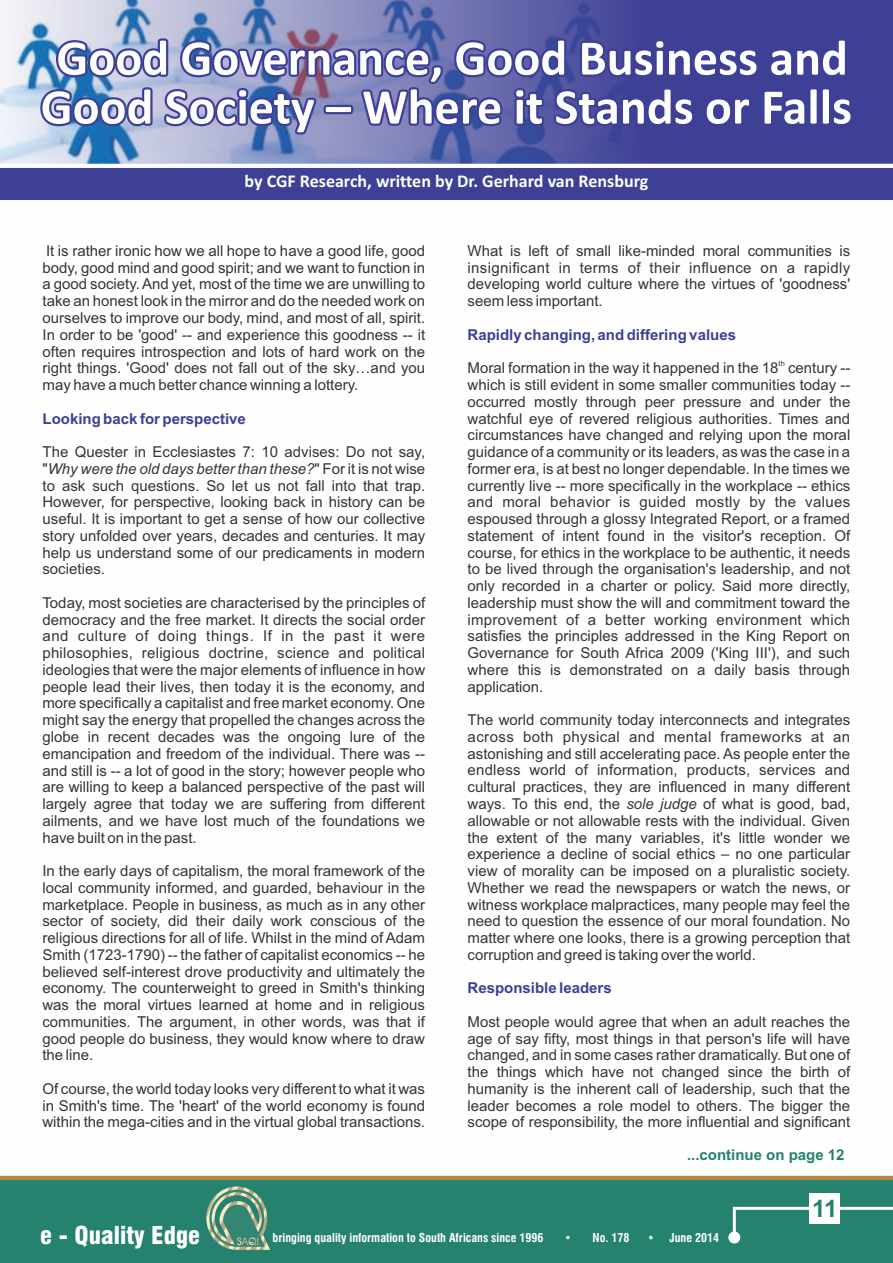
<style>
.page{position:relative;width:893px;height:1263px;background:#fff}
.page>*{position:absolute;margin:0;border:0;box-sizing:border-box;transform-origin:0 0}
.t1{font:700 50.1px/48.9px "Calibri";color:#fefefe;text-align:center}
.t2{font:900 condensed 24px "Swiss 721 BT";color:#fefefe}
.t3{font:700 24px "Arial";color:#25826e}
.t4{font:700 18px "Calibri";color:#fefefe}
.t5{font:15px/16.8px "Arial";color:#373435;text-align:justify}
.t6{font:700 15px "Arial";color:#3e4095}
.t7{font:700 15px "Arial";color:#23826e}
.t8{font:700 condensed 12px "Swiss 721 BT";color:#fefefe}
.t9{font:7.5px "Arial";color:#373435}
.s1{font-style:italic}
</style>
<div class="page">
<div style="left:0;top:1180px;width:893px;height:83px;background:#25826e"></div>
<svg style="left:206px;top:1186px;width:64px;height:64px;background:#649b81"></svg>
<hr style="left:0;top:1176px;width:893px;height:4px;background:#b28645">
<svg style="left:728px;top:1207px;width:165px;height:36px;background:#3a8e7c"></svg>
<div style="left:809px;top:1193px;width:31px;height:31px;background:#fefefe"></div>
<div style="left:0;top:0;width:893px;height:191px;background:#3e4095"></div>
<img style="left:0;top:0;width:699px;height:164px">
<div style="left:0;top:166px;width:893px;height:34px;background:#3e4095"></div>
<hr style="left:0;top:164px;width:893px;height:4px;background:#fefefe">
<h1 class="t1" style="left:41px;top:38px;width:813px">Good Governance, Good Business and<br>Good Society – Where it Stands or Falls</h1>
<p class="t4" style="left:245px;top:174px;width:405px">by CGF Research, written by Dr. Gerhard van Rensburg</p>
<p class="t5" style="left:43px;top:244px;width:384px">It is rather ironic how we all hope to have a good life, good body, good mind and good spirit; and we want to function in a good society. And yet, most of the time we are unwilling to take an honest look in the mirror and do the needed work on ourselves to improve our body, mind, and most of all, spirit.<br>In order to be 'good' -- and experience this goodness -- it often requires introspection and lots of hard work on the right things. 'Good' does not fall out of the sky…and you may have a much better chance winning a lottery.</p>
<p class="t6" style="left:43px;top:413px;width:205px">Looking back for perspective</p>
<p class="t5" style="left:42px;top:445px;width:384px">The Quester in Ecclesiastes 7: 10 advises: Do not say, "<span class="s1">Why were the old days better than these?</span>" For it is not wise to ask such questions. So let us not fall into that trap.<br>However, for perspective, looking back in history can be useful. It is important to get a sense of how our collective story unfolded over years, decades and centuries. It may help us understand some of our predicaments in modern societies.</p>
<p class="t5" style="left:42px;top:596px;width:384px">Today, most societies are characterised by the principles of democracy and the free market. It directs the social order and culture of doing things. If in the past it were philosophies, religious doctrine, science and political ideologies that were the major elements of influence in how people lead their lives, then today it is the economy, and more specifically a capitalist and free market economy. One might say the energy that propelled the changes across the globe in recent decades was the ongoing lure of the emancipation and freedom of the individual. There was -- and still is -- a lot of good in the story; however people who are willing to keep a balanced perspective of the past will largely agree that today we are suffering from different ailments, and we have lost much of the foundations we have built on in the past.</p>
<p class="t5" style="left:42px;top:864px;width:384px">In the early days of capitalism, the moral framework of the local community informed, and guarded, behaviour in the marketplace. People in business, as much as in any other sector of society, did their daily work conscious of the religious directions for all of life. Whilst in the mind of Adam Smith (1723-1790) -- the father of capitalist economics -- he believed self-interest drove productivity and ultimately the economy. The counterweight to greed in Smith's thinking was the moral virtues learned at home and in religious communities. The argument, in other words, was that if good people do business, they would know where to draw the line.</p>
<p class="t5" style="left:42px;top:1081px;width:384px">Of course, the world today looks very different to what it was in Smith's time. The 'heart' of the world economy is found within the mega-cities and in the virtual global transactions.</p>
<p class="t5" style="left:468px;top:244px;width:384px">What is left of small like-minded moral communities is insignificant in terms of their influence on a rapidly developing world culture where the virtues of 'goodness' seem less important.</p>
<p class="t6" style="left:468px;top:329px;width:270px">Rapidly changing, and differing values</p>
<p class="t9" style="left:779px;top:360px;width:8px">th</p>
<p class="t5" style="left:468px;top:361px;width:384px">Moral formation in the way it happened in the 18 century -- which is still evident in some smaller communities today -- occurred mostly through peer pressure and under the watchful eye of revered religious authorities. Times and circumstances have changed and relying upon the moral guidance of a community or its leaders, as was the case in a former era, is at best no longer dependable. In the times we currently live -- more specifically in the workplace -- ethics and moral behavior is guided mostly by the values espoused through a glossy Integrated Report, or a framed statement of intent found in the visitor's reception. Of course, for ethics in the workplace to be authentic, it needs to be lived through the organisation's leadership, and not only recorded in a charter or policy. Said more directly, leadership must show the will and commitment toward the improvement of a better working environment which satisfies the principles addressed in the King Report on Governance for South Africa 2009 ('King III'), and such where this is demonstrated on a daily basis through application.</p>
<p class="t5" style="left:468px;top:713px;width:384px">The world community today interconnects and integrates across both physical and mental frameworks at an astonishing and still accelerating pace. As people enter the endless world of information, products, services and cultural practices, they are influenced in many different ways. To this end, the <span class="s1">sole judge</span> of what is good, bad, allowable or not allowable rests with the individual. Given the extent of the many variables, it's little wonder we experience a decline of social ethics – no one particular view of morality can be imposed on a pluralistic society.<br>Whether we read the newspapers or watch the news, or witness workplace malpractices, many people may feel the need to question the essence of our moral foundation. No matter where one looks, there is a growing perception that corruption and greed is taking over the world.</p>
<p class="t6" style="left:468px;top:982px;width:146px">Responsible leaders</p>
<p class="t5" style="left:467px;top:1014px;width:384px">Most people would agree that when an adult reaches the age of say fifty, most things in that person's life will have changed, and in some cases rather dramatically. But one of the things which have not changed since the birth of humanity is the inherent call of leadership, such that the leader becomes a role model to others. The bigger the scope of responsibility, the more influential and significant</p>
<p class="t7" style="left:687px;top:1149px;width:159px">...continue on page 12</p>
<h2 class="t3" style="left:812px;top:1199px;width:27px">11</h2>
<h2 class="t2" style="left:40px;top:1225px;width:161px">e - Quality Edge</h2>
<p class="t8" style="left:273px;top:1232px;width:272px">bringing quality information to South Africans since 1996</p>
<p class="t8" style="left:564px;top:1232px;width:66px">• No. 178</p>
<p class="t8" style="left:647px;top:1232px;width:73px">• June 2014</p>
</div>
